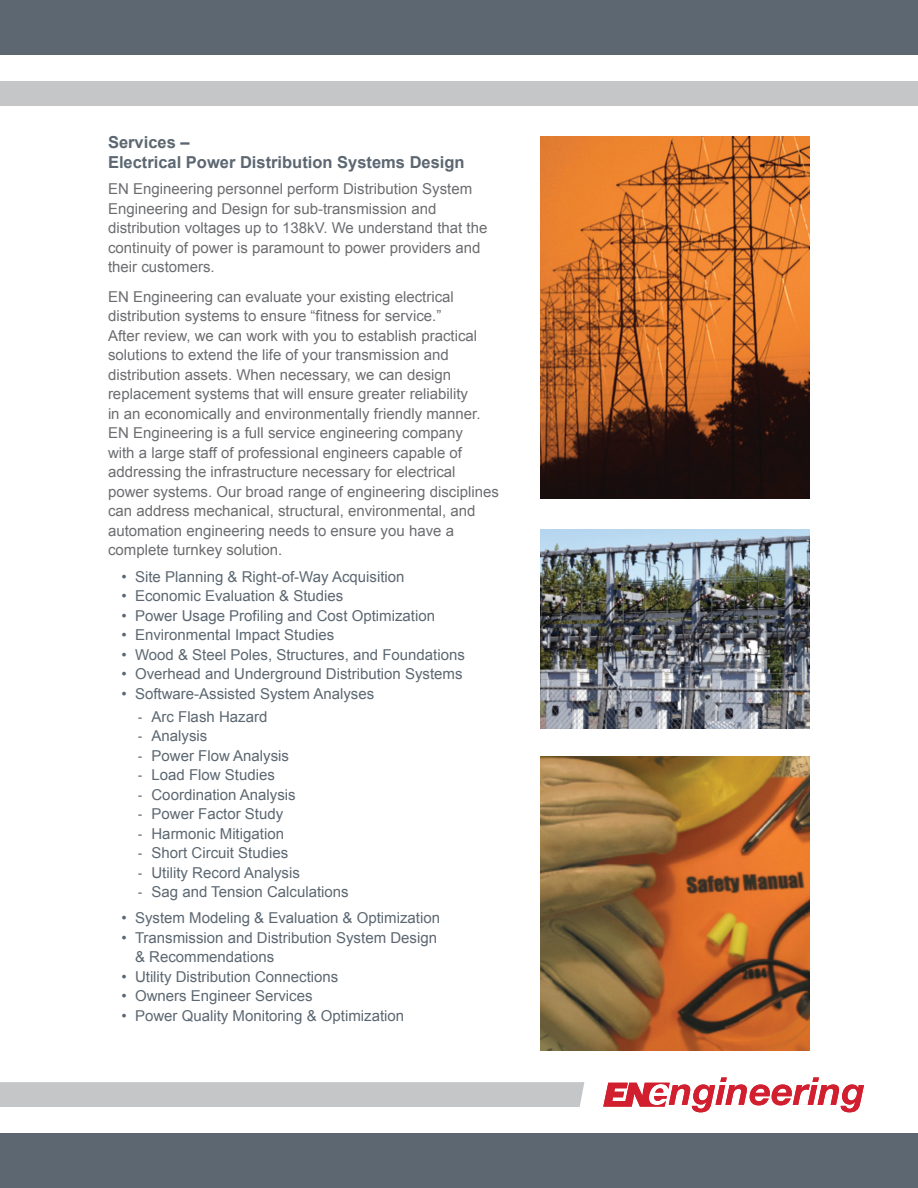
<style>
.page{position:relative;width:918px;height:1188px;background:#fff}
.page>*{position:absolute;margin:0;border:0;box-sizing:border-box;transform-origin:0 0}
.GREY_SUBHEAD{font:700 16.5px/19.5px "Arial";color:#5c6771}
.TEXT{font:15px/19.5px "Arial";color:#6c6d70}
.t1{font:15px/19.5px "Arial";color:#5c6771}
.s1{font-family:"Arial Narrow"}
</style>
<div class="page">
<img style="left:540px;top:136px;width:270px;height:363px">
<img style="left:540px;top:757px;width:270px;height:294px">
<img style="left:540px;top:530px;width:270px;height:198px">
<div style="left:0;top:0;width:918px;height:54px;background:#5c6771"></div>
<div style="left:0;top:81px;width:918px;height:25px;background:#c5c6c8"></div>
<div style="left:0;top:1134px;width:918px;height:54px;background:#5c6771"></div>
<div style="left:0;top:1082px;width:584px;height:25px;background:#c5c6c8"></div>
<svg style="left:603px;top:1078px;width:261px;height:34px"></svg>
<p class="GREY_SUBHEAD" style="left:108px;top:133px;width:358px">Services –<br>Electrical Power Distribution Systems Design</p>
<p class="TEXT" style="left:108px;top:179px;width:381px">EN Engineering personnel perform Distribution System Engineering and Design for sub-transmission and distribution voltages up to 138kV. We understand that the continuity of power is paramount to power providers and their customers.</p>
<p class="TEXT" style="left:108px;top:287px;width:392px">EN Engineering can evaluate your existing electrical distribution systems to ensure “fitness for service.”<br>After review, we can work with you to establish practical solutions to extend the life of your transmission and distribution assets. When necessary, we can design replacement systems that will ensure greater reliability<br>in an economically and environmentally friendly manner.<br>EN Engineering is a full service engineering company<br>with a large staff of professional engineers capable of addressing the infrastructure necessary for electrical power systems. Our broad range of engineering disciplines can address mechanical, structural, environmental, and automation engineering needs to ensure you have a complete turnkey solution.</p>
<p class="t1" style="left:122px;top:567px;width:285px">• Site Planning &amp; Right-of-Way Acquisition</p>
<p class="t1" style="left:122px;top:586px;width:223px">• Economic Evaluation &amp; Studies</p>
<p class="t1" style="left:122px;top:606px;width:315px">• Power Usage Profiling and Cost Optimization</p>
<p class="t1" style="left:122px;top:625px;width:214px">• Environmental Impact Studies</p>
<p class="t1" style="left:122px;top:645px;width:345px">• Wood &amp; Steel Poles, Structures, and Foundations</p>
<p class="t1" style="left:122px;top:664px;width:343px">• Overhead and Underground Distribution Systems</p>
<p class="t1" style="left:122px;top:684px;width:254px">• Software-Assisted System Analyses</p>
<p class="t1" style="left:138px;top:707px;width:131px"><span class="s1">-</span> Arc Flash Hazard</p>
<p class="t1" style="left:138px;top:726px;width:71px"><span class="s1">-</span> Analysis</p>
<p class="t1" style="left:138px;top:746px;width:153px"><span class="s1">-</span> Power Flow Analysis</p>
<p class="t1" style="left:138px;top:765px;width:138px"><span class="s1">-</span> Load Flow Studies</p>
<p class="t1" style="left:138px;top:785px;width:159px"><span class="s1">-</span> Coordination Analysis</p>
<p class="t1" style="left:138px;top:804px;width:147px"><span class="s1">-</span> Power Factor Study</p>
<p class="t1" style="left:138px;top:824px;width:148px"><span class="s1">-</span> Harmonic Mitigation</p>
<p class="t1" style="left:138px;top:843px;width:152px"><span class="s1">-</span> Short Circuit Studies</p>
<p class="t1" style="left:138px;top:863px;width:163px"><span class="s1">-</span> Utility Record Analysis</p>
<p class="t1" style="left:138px;top:882px;width:212px"><span class="s1">-</span> Sag and Tension Calculations</p>
<p class="t1" style="left:122px;top:908px;width:320px">• System Modeling &amp; Evaluation &amp; Optimization</p>
<p class="t1" style="left:135px;top:928px;width:304px;text-indent:-14px">• Transmission and Distribution System Design &amp; Recommendations</p>
<p class="t1" style="left:122px;top:967px;width:218px">• Utility Distribution Connections</p>
<p class="t1" style="left:122px;top:986px;width:193px">• Owners Engineer Services</p>
<p class="t1" style="left:122px;top:1006px;width:284px">• Power Quality Monitoring &amp; Optimization</p>
</div>
